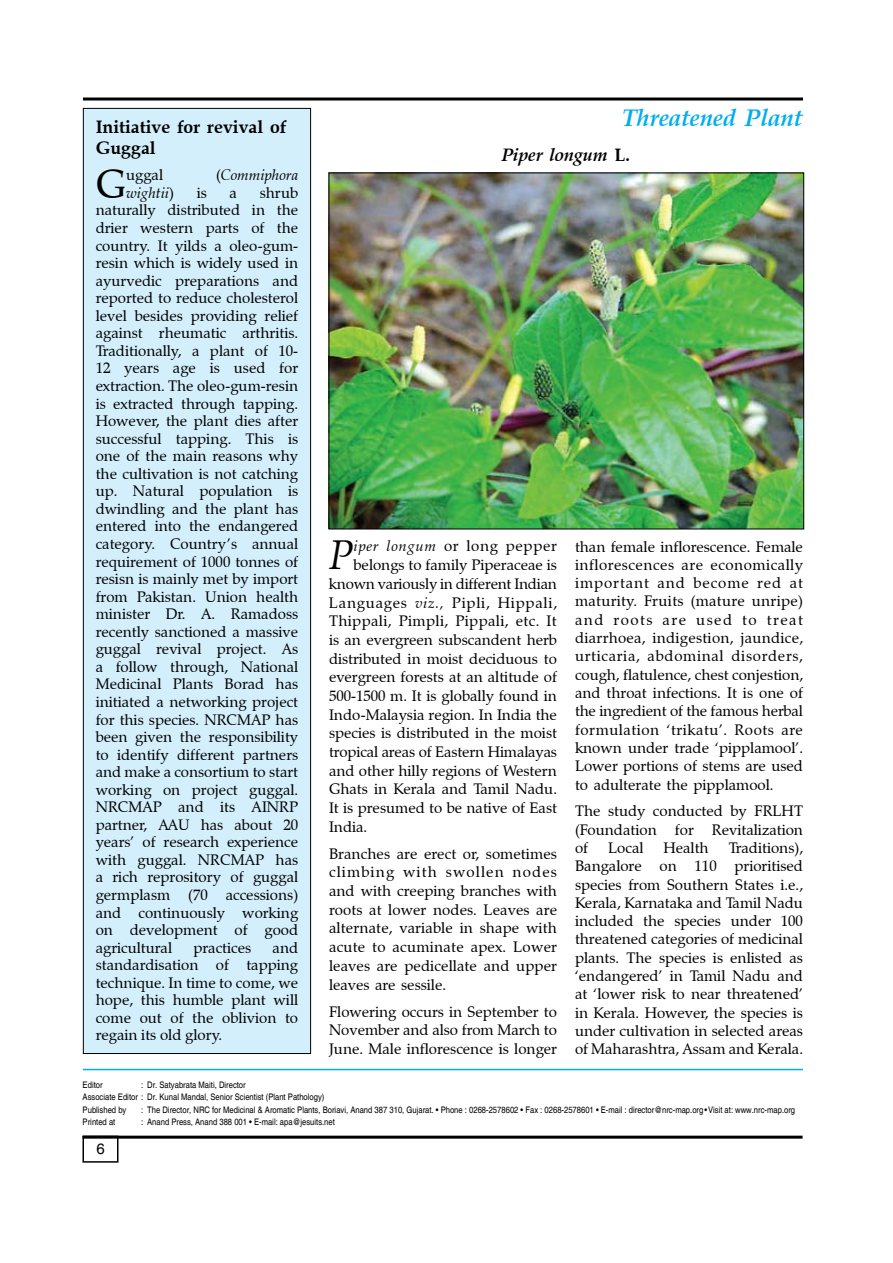
<style>
.page{position:relative;width:893px;height:1263px;background:#fff}
.page>*{position:absolute;margin:0;border:0;box-sizing:border-box;transform-origin:0 0}
.t1{font:italic 40.8px "Zapf Calligraphic 801 BT";color:#000}
.t2{font:40.05px "Zapf Calligraphic 801 BT";color:#000}
.t3{font:italic 700 24px "Zapf Calligraphic 801 BT";color:#00aeef}
.t4{font:700 18px/21.6px "Zapf Calligraphic 801 BT";color:#000}
.t5{font:italic 700 18px "Zapf Calligraphic 801 BT";color:#000}
.t6{font:15px/17.5px "Zapf Calligraphic 801 BT";color:#000;text-align:justify}
.t7{font:15px "Zapf Calligraphic 801 BT";letter-spacing:.025em;color:#000}
.t8{font:15px "Zapf Calligraphic 801 BT";letter-spacing:.05em;color:#000}
.t9{font:15px "Zapf Calligraphic 801 BT";letter-spacing:.045em;color:#000}
.t10{font:italic 15px "Zapf Calligraphic 801 BT";color:#000}
.t11{font:15px "Helvetica";color:#000}
.t12{font:9px/12.3px "Helvetica";color:#000;scale:.85 1}
.s1{font-style:normal}
.s2{font-style:italic}
</style>
<div class="page">
<hr style="left:83px;top:98px;width:720px;height:3px;background:#000">
<hr style="left:82px;top:1136px;width:720px;height:3px;background:#000">
<div style="left:82px;top:1136px;width:36px;height:27px;border:2px solid #000"></div>
<div style="left:83px;top:108px;width:228px;height:945px;background:#d4effc"></div>
<div style="left:83px;top:108px;width:228px;height:946px;border:1px solid #000"></div>
<hr style="left:83px;top:1069px;width:720px;height:1px;background:#00aeef">
<img style="left:331px;top:175px;width:471px;height:352px">
<p class="t4" style="left:96px;top:116px;width:192px">Initiative for revival of<br>Guggal</p>
<h2 class="t2" style="left:96px;top:159px;width:32px">G</h2>
<p class="t6" style="left:126px;top:166px;width:38px">uggal</p>
<p class="t10" style="left:216px;top:166px;width:84px"><span class="s1">(</span>Commiphora</p>
<p class="t6" style="left:96px;top:184px;width:204px;text-indent:164px">shrub naturally distributed in the drier western parts of the country. It yilds a oleo-gum&shy;resin which is widely used in ayurvedic preparations and reported to reduce cholesterol level besides providing relief against rheumatic arthritis.<br>Traditionally, a plant of 10- 12 years age is used for extraction. The oleo-gum-resin is extracted through tapping.<br>However, the plant dies after successful tapping. This is one of the main reasons why the cultivation is not catching up. Natural population is dwindling and the plant has entered into the endangered category. Country’s annual requirement of 1000 tonnes of resisn is mainly met by import from Pakistan. Union health minister Dr. A. Ramadoss recently sanctioned a massive guggal revival project. As a follow through, National Medicinal Plants Borad has initiated a networking project for this species. NRCMAP has been given the responsibility to identify different partners and make a consortium to start working on project guggal.<br>NRCMAP and its AINRP partner, AAU has about 20 years’ of research experience with guggal. NRCMAP has a rich reprository of guggal germplasm (70 accessions) and continuously working on development of good agricultural</p>
<p class="t10" style="left:126px;top:183px;width:49px">wightii<span class="s1">)</span></p>
<p class="t6" style="left:197px;top:184px;width:12px">is</p>
<p class="t6" style="left:230px;top:184px;width:9px">a</p>
<p class="t6" style="left:96px;top:939px;width:204px;text-indent:177px">and standardisation of tapping technique. In time to come, we hope, this humble plant will come out of the oblivion to regain its old glory.</p>
<p class="t6" style="left:193px;top:939px;width:59px">practices</p>
<h3 class="t3" style="left:622px;top:103px;width:182px">Threatened Plant</h3>
<p class="t5" style="left:502px;top:143px;width:129px">Piper longum <span class="s1">L.</span></p>
<h1 class="t1" style="left:329px;top:530px;width:26px">P</h1>
<p class="t9" style="left:353px;top:537px;width:205px"><span class="s2">iper longum</span> or long pepper</p>
<p class="t6" style="left:353px;top:556px;width:205px">belongs to family Piperaceae is</p>
<p class="t6" style="left:329px;top:575px;width:229px">known variously in different Indian</p>
<p class="t8" style="left:329px;top:593px;width:230px">Languages <span class="s2">viz.,</span> Pipli, Hippali,</p>
<p class="t7" style="left:329px;top:612px;width:229px">Thippali, Pimpli, Pippali, etc. It</p>
<p class="t6" style="left:329px;top:631px;width:230px">is an evergreen subscandent herb</p>
<p class="t6" style="left:329px;top:650px;width:229px">distributed in moist deciduous to</p>
<p class="t6" style="left:329px;top:668px;width:229px">evergreen forests at an altitude of</p>
<p class="t6" style="left:329px;top:687px;width:229px">500-1500 m. It is globally found in</p>
<p class="t6" style="left:329px;top:706px;width:229px">Indo-Malaysia region. In India the</p>
<p class="t6" style="left:329px;top:724px;width:229px">species is distributed in the moist</p>
<p class="t6" style="left:329px;top:743px;width:230px">tropical areas of Eastern Himalayas</p>
<p class="t6" style="left:329px;top:762px;width:230px">and other hilly regions of Western</p>
<p class="t6" style="left:329px;top:780px;width:230px">Ghats in Kerala and Tamil Nadu.</p>
<p class="t6" style="left:329px;top:799px;width:229px">It is presumed to be native of East</p>
<p class="t6" style="left:329px;top:818px;width:40px">India.</p>
<p class="t6" style="left:329px;top:844px;width:230px;line-height:18.8px">Branches are erect or, sometimes climbing with swollen nodes and with creeping branches with roots at lower nodes. Leaves are alternate, variable in shape with acute to acuminate apex. Lower leaves are pedicellate and upper leaves are sessile.</p>
<p class="t6" style="left:329px;top:1002px;width:230px;line-height:18.6px">Flowering occurs in September to November and also from March to June. Male inflorescence is longer</p>
<p class="t6" style="left:575px;top:537px;width:230px;line-height:18.3px">than female inflorescence. Female inflorescences are economically important and become red at maturity. Fruits (mature unripe) and roots are used to treat diarrhoea, indigestion, jaundice, urticaria, abdominal disorders, cough, flatulence, chest conjestion, and throat infections. It is one of the ingredient of the famous herbal formulation ‘trikatu’. Roots are known under trade ‘pipplamool’.<br>Lower portions of stems are used to adulterate the pipplamool.</p>
<p class="t6" style="left:575px;top:802px;width:229px;line-height:18.3px">The study conducted by FRLHT (Foundation for Revitalization of</p>
<p class="t6" style="left:575px;top:838px;width:230px;line-height:18.3px;text-indent:154px">Traditions), Bangalore on 110 prioritised species from Southern States i.e., Kerala, Karnataka and Tamil Nadu included the species under 100 threatened categories of medicinal plants. The species is enlisted as ‘endangered’ in Tamil Nadu and at ‘lower risk to near threatened’ in Kerala. However, the species is under cultivation in selected areas of Maharashtra, Assam and Kerala.</p>
<p class="t6" style="left:608px;top:839px;width:37px">Local</p>
<p class="t6" style="left:663px;top:839px;width:47px">Health</p>
<p class="t12" style="left:83px;top:1079px;width:286px;text-indent:58px">: Dr. Satyabrata Maiti, Director<br>Associate Editor : Dr. Kunal Mandal, Senior Scientist (Plant Pathology)<br>Published by</p>
<p class="t12" style="left:83px;top:1079px;width:25px">Editor</p>
<p class="t12" style="left:141px;top:1103px;width:771px">: The Director, NRC for Medicinal &amp; Aromatic Plants, Boriavi, Anand 387 310, Gujarat. • Phone : 0268-2578602 • Fax : 0268-2578601 • E-mail : director@nrc-map.org•Visit at: www.nrc-map.org</p>
<p class="t12" style="left:83px;top:1116px;width:40px">Printed at</p>
<p class="t12" style="left:141px;top:1116px;width:229px">: Anand Press, Anand 388 001 • E-mail: apa@jesuits.net</p>
<p class="t11" style="left:96px;top:1140px;width:10px">6</p>
</div>
